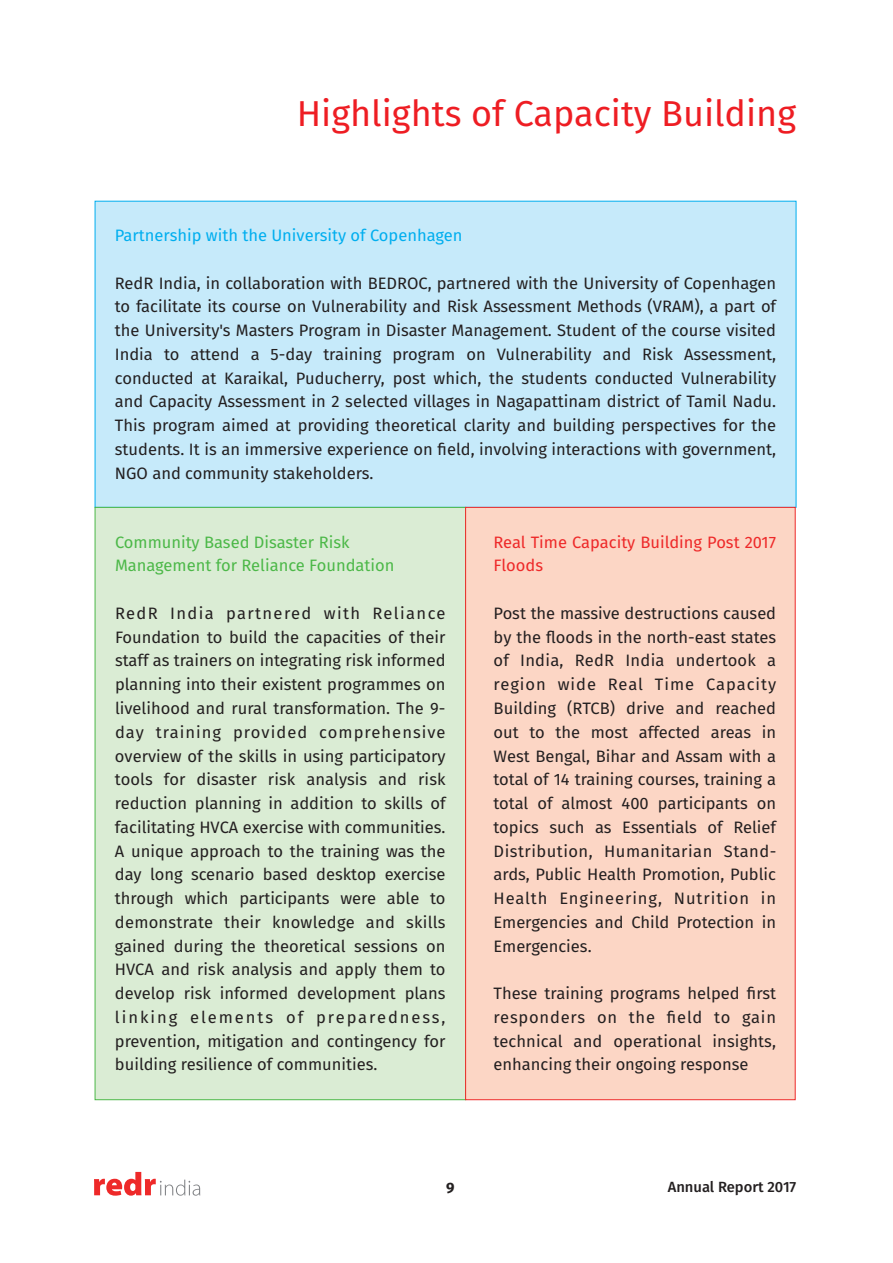
<style>
.page{position:relative;width:893px;height:1263px;background:#fff}
.page>*{position:absolute;margin:0;border:0;box-sizing:border-box;transform-origin:0 0}
.t1{font:36px "Fira Sans";color:#ee1d23}
.t2{font:16.5px/23.7px "Fira Sans";color:#231f20;text-align:justify}
.t3{font:16.5px/23.7px "Fira Sans";color:#4cb848}
.t4{font:16.5px "Fira Sans";color:#00aeef}
.t5{font:16.5px/23.7px "Fira Sans";color:#ee2929}
.t6{font:700 15px "Fira Sans";color:#231f20}
.t7{font:500 14.7px "Fira Sans";color:#231f20}
</style>
<div class="page">
<div style="left:94px;top:200px;width:703px;height:308px;background:#c6eafa"></div>
<svg style="left:94px;top:1172px;width:106px;height:24px"></svg>
<div style="left:94px;top:507px;width:371px;height:593px;background:#daecd4"></div>
<div style="left:465px;top:507px;width:331px;height:593px;background:#fcd6c5"></div>
<h1 class="t1" style="left:297px;top:92px;width:501px">Highlights of Capacity Building</h1>
<p class="t4" style="left:115px;top:226px;width:349px">Partnership with the University of Copenhagen</p>
<p class="t2" style="left:115px;top:271px;width:663px">RedR India, in collaboration with BEDROC, partnered with the University of Copenhagen to facilitate its course on Vulnerability and Risk Assessment Methods (VRAM), a part of the University's Masters Program in Disaster Management. Student of the course visited India to attend a 5-day training program on Vulnerability and Risk Assessment, conducted at Karaikal, Puducherry, post which, the students conducted Vulnerability and Capacity Assessment in 2 selected villages in Nagapattinam district of Tamil Nadu.<br>This program aimed at providing theoretical clarity and building perspectives for the students. It is an immersive experience on field, involving interactions with government, NGO and community stakeholders.</p>
<p class="t5" style="left:493px;top:530px;width:284px">Real Time Capacity Building Post 2017<br>Floods</p>
<p class="t3" style="left:115px;top:530px;width:281px">Community Based Disaster Risk<br>Management for Reliance Foundation</p>
<p class="t2" style="left:115px;top:602px;width:332px">RedR India partnered with Reliance Foundation to build the capacities of their staff as trainers on integrating risk informed planning into their existent programmes on livelihood and rural transformation. The 9- day training provided comprehensive overview of the skills in using participatory tools for disaster risk analysis and risk reduction planning in addition to skills of facilitating HVCA exercise with communities.<br>A unique approach to the training was the day long scenario based desktop exercise through which participants were able to demonstrate their knowledge and skills gained during the theoretical sessions on HVCA and risk analysis and apply them to develop risk informed development plans linking elements of preparedness, prevention, mitigation and contingency for building resilience of communities.</p>
<p class="t2" style="left:493px;top:602px;width:284px">Post the massive destructions caused by the floods in the north-east states of India, RedR India undertook a region wide Real Time Capacity Building (RTCB) drive and reached out to the most affected areas in West Bengal, Bihar and Assam with a total of 14 training courses, training a total of almost 400 participants on topics such as Essentials of Relief Distribution, Humanitarian Stand&shy;ards, Public Health Promotion, Public Health Engineering, Nutrition in Emergencies and Child Protection in Emergencies.</p>
<p class="t2" style="left:493px;top:982px;width:284px">These training programs helped first responders on the field to gain technical and operational insights, enhancing their ongoing response</p>
<p class="t6" style="left:446px;top:1178px;width:10px">9</p>
<p class="t7" style="left:668px;top:1179px;width:130px">Annual Report 2017</p>
</div>
